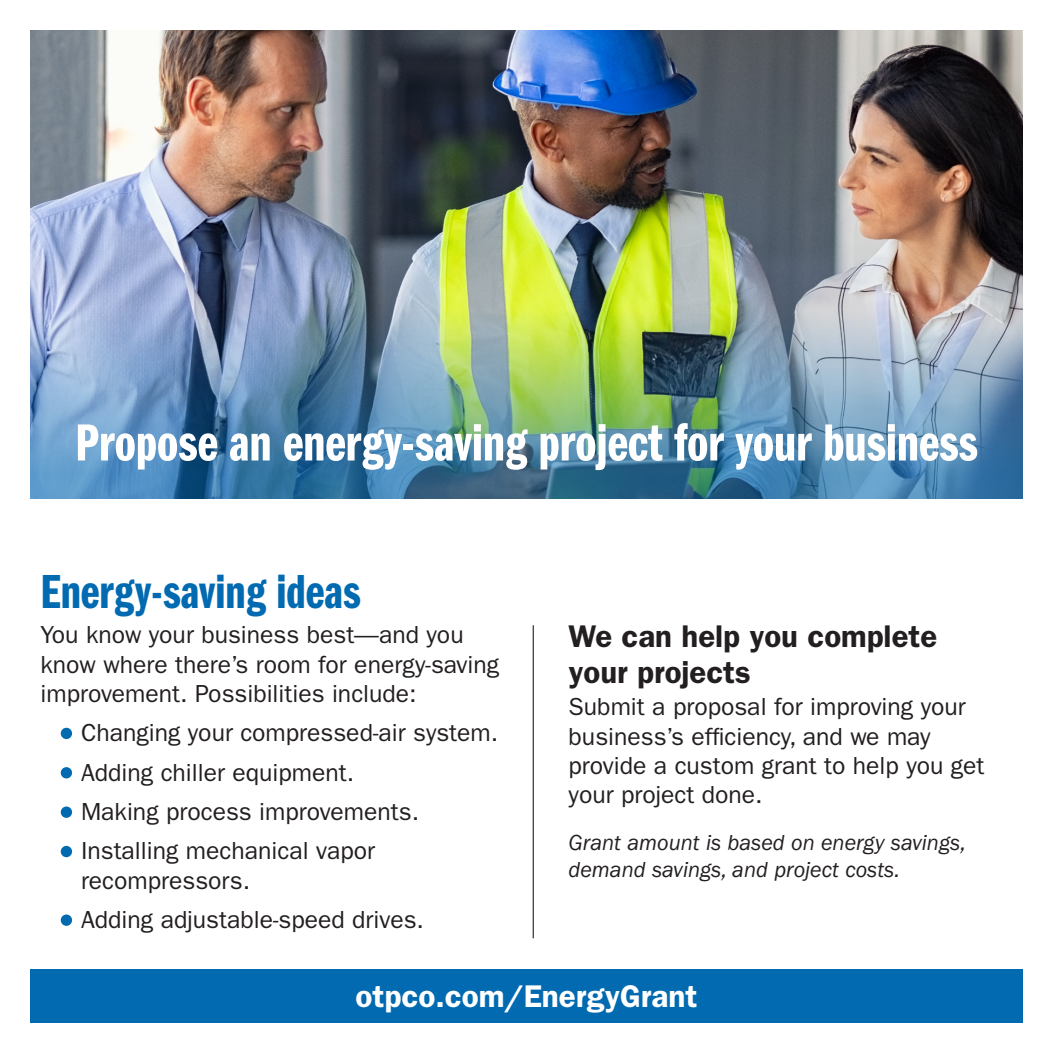
<style>
.page{position:relative;width:1053px;height:1053px;background:#fff}
.page>*{position:absolute;margin:0;border:0;box-sizing:border-box;transform-origin:0 0}
.t1{font:54px "ITC Franklin Gothic Std Dm Cp";color:#fff}
.body_text{font:49.5px "ITC Franklin Gothic Std Dm Cp";color:#016ab0}
.body_text-2{font:600 31.5px/36px "ITC Franklin Gothic Std";color:#231f20}
.body_text-3{font:600 31.5px "ITC Franklin Gothic Std";color:#fff}
.body_text-4{font:24.75px/29.2px "ITC Franklin Gothic Std";color:#231f20}
.body_text-5{font:italic 22.5px/27px "ITC Franklin Gothic Std";color:#231f20}
</style>
<div class="page">
<img style="left:30px;top:31px;width:993px;height:257px">
<div style="left:61px;top:728px;width:11px;height:11px;background:#016ab0;border-radius:50%"></div>
<div style="left:61px;top:767px;width:11px;height:11px;background:#016ab0;border-radius:50%"></div>
<div style="left:61px;top:807px;width:11px;height:11px;background:#016ab0;border-radius:50%"></div>
<div style="left:61px;top:846px;width:11px;height:11px;background:#016ab0;border-radius:50%"></div>
<div style="left:61px;top:915px;width:11px;height:11px;background:#016ab0;border-radius:50%"></div>
<div style="left:30px;top:969px;width:993px;height:54px;background:#016ab0"></div>
<hr style="left:533px;top:625px;width:1px;height:313px;background:#231f20">
<img style="left:30px;top:288px;width:993px;height:211px">
<p class="t1" style="left:75px;top:413px;width:904px">Propose an energy-saving project for your business</p>
<p class="body_text" style="left:40px;top:564px;width:322px">Energy-saving ideas</p>
<p class="body_text-4" style="left:40px;top:621px;width:460px">You know your business best—and you know where there’s room for energy-saving improvement. Possibilities include:</p>
<p class="body_text-4" style="left:81px;top:719px;width:419px">Changing your compressed-air system.</p>
<p class="body_text-4" style="left:81px;top:758px;width:275px">Adding chiller equipment.</p>
<p class="body_text-4" style="left:81px;top:797px;width:340px">Making process improvements.</p>
<p class="body_text-4" style="left:81px;top:837px;width:296px">Installing mechanical vapor recompressors.</p>
<p class="body_text-4" style="left:81px;top:905px;width:345px">Adding adjustable-speed drives.</p>
<p class="body_text-2" style="left:569px;top:618px;width:370px">We can help you complete your projects</p>
<p class="body_text-4" style="left:569px;top:692px;width:417px">Submit a proposal for improving your business’s efficiency, and we may provide a custom grant to help you get your project done.</p>
<p class="body_text-5" style="left:569px;top:830px;width:399px">Grant amount is based on energy savings, demand savings, and project costs.</p>
<p class="body_text-3" style="left:355px;top:977px;width:344px">otpco.com/EnergyGrant</p>
</div>
